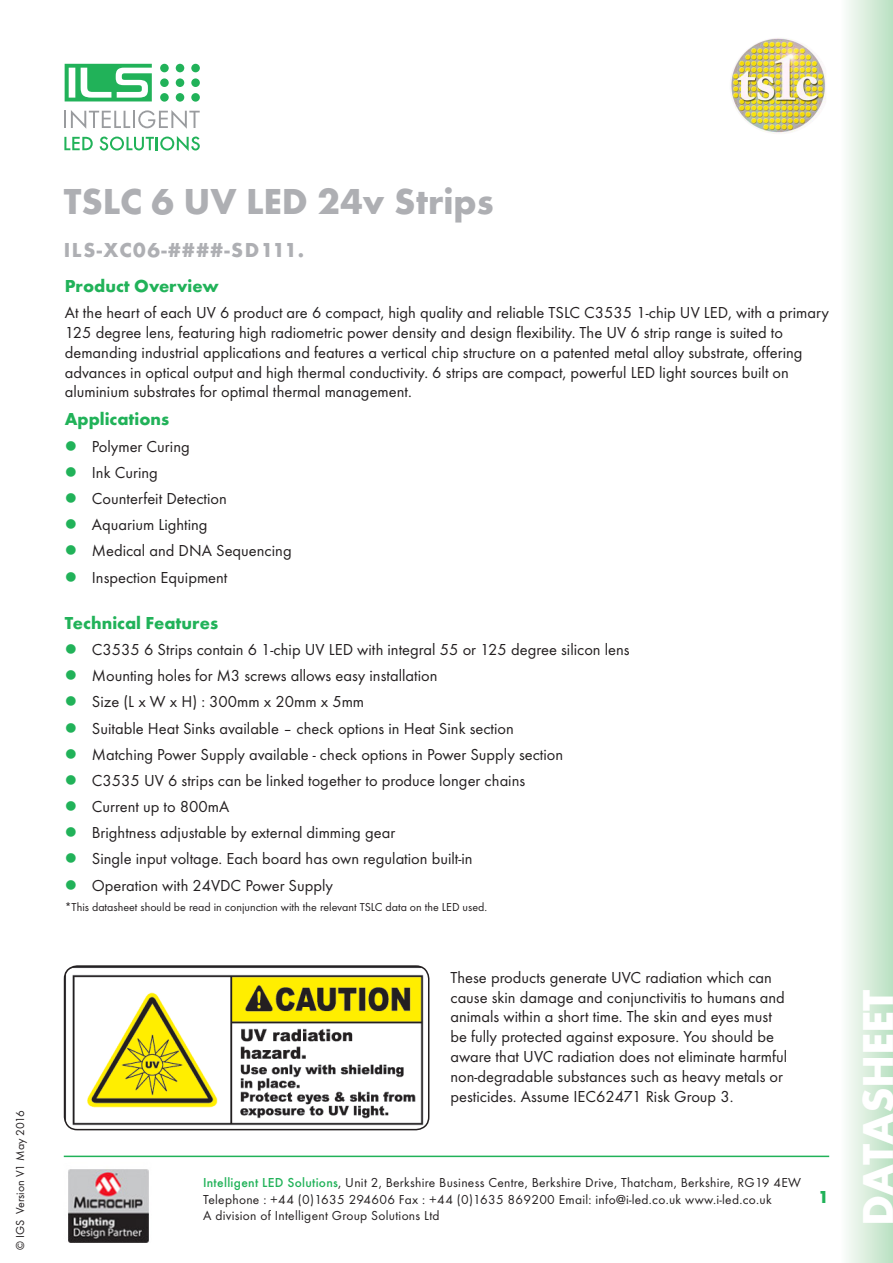
<style>
.page{position:relative;width:893px;height:1263px;background:#fff}
.page>*{position:absolute;margin:0;border:0;box-sizing:border-box;transform-origin:0 0}
.t1{font:700 45px "Futura T";color:#fff}
.t2{font:700 37.5px "Futura T";color:#aeafb3}
.t3{font:700 21px "Futura T";letter-spacing:.07em;color:#aeafb3}
.Bodytext{font:700 18px "Futura T";color:#21b259}
.Bodytext-2{font:16.5px/19.8px "Futura T";color:#231f20}
.t4{font:13.5px/16.2px "Futura T";letter-spacing:.02em;color:#231f20}
.footnotes{font:12px "Futura T";color:#231f20}
.s1{font-weight:500;color:#21b259}
</style>
<div class="page">
<svg style="left:64px;top:110px;width:136px;height:19px"></svg>
<div style="left:160px;top:64px;width:9px;height:8px;background:#21b259;border-radius:50%"></div>
<div style="left:176px;top:64px;width:8px;height:8px;background:#21b259;border-radius:50%"></div>
<div style="left:191px;top:64px;width:9px;height:8px;background:#21b259;border-radius:50%"></div>
<div style="left:160px;top:78px;width:9px;height:9px;background:#21b259;border-radius:50%"></div>
<div style="left:176px;top:78px;width:8px;height:9px;background:#21b259;border-radius:50%"></div>
<div style="left:191px;top:78px;width:9px;height:9px;background:#21b259;border-radius:50%"></div>
<div style="left:160px;top:93px;width:9px;height:9px;background:#21b259;border-radius:50%"></div>
<div style="left:176px;top:93px;width:8px;height:9px;background:#21b259;border-radius:50%"></div>
<div style="left:191px;top:93px;width:9px;height:9px;background:#21b259;border-radius:50%"></div>
<svg style="left:65px;top:64px;width:87px;height:37px"></svg>
<svg style="left:64px;top:137px;width:29px;height:13px"></svg>
<svg style="left:100px;top:136px;width:100px;height:15px"></svg>
<hr style="left:64px;top:1155px;width:765px;height:2px;background:#21b259">
<div style="left:840px;top:0;width:53px;height:1263px;background:linear-gradient(to right,#fdfdfc,#b9e0c1)"></div>
<img style="left:68px;top:1169px;width:81px;height:74px">
<img style="left:730px;top:38px;width:96px;height:96px">
<img style="left:65px;top:966px;width:364px;height:163px">
<div style="left:64px;top:965px;width:365px;height:165px;border:2px solid #231f20;border-radius:13px"></div>
<p class="footnotes" style="left:13px;top:1250px;width:142px;rotate:-90deg">© IGS Version V1 May 2016</p>
<p class="t2" style="left:64px;top:179px;width:431px">TSLC 6 UV LED 24v Strips</p>
<p class="t3" style="left:64px;top:238px;width:242px">ILS-XC06-####-SD111.</p>
<p class="Bodytext" style="left:65px;top:275px;width:155px">Product Overview</p>
<p class="Bodytext-2" style="left:65px;top:303px;width:766px">At the heart of each UV 6 product are 6 compact, high quality and reliable TSLC C3535 1-chip UV LED, with a primary 125 degree lens, featuring high radiometric power density and design flexibility. The UV 6 strip range is suited to demanding industrial applications and features a vertical chip structure on a patented metal alloy substrate, offering advances in optical output and high thermal conductivity. 6 strips are compact, powerful LED light sources built on aluminium substrates for optimal thermal management.</p>
<p class="Bodytext" style="left:65px;top:409px;width:106px">Applications</p>
<p class="Bodytext-2" style="left:92px;top:436px;width:99px">Polymer Curing</p>
<p class="Bodytext-2" style="left:92px;top:462px;width:68px">Ink Curing</p>
<p class="Bodytext-2" style="left:92px;top:488px;width:136px">Counterfeit Detection</p>
<p class="Bodytext-2" style="left:92px;top:515px;width:117px">Aquarium Lighting</p>
<p class="Bodytext-2" style="left:92px;top:541px;width:201px">Medical and DNA Sequencing</p>
<p class="Bodytext-2" style="left:92px;top:567px;width:137px">Inspection Equipment</p>
<p class="Bodytext" style="left:65px;top:612px;width:155px">Technical Features</p>
<p class="Bodytext-2" style="left:92px;top:639px;width:539px">C3535 6 Strips contain 6 1-chip UV LED with integral 55 or 125 degree silicon lens</p>
<p class="Bodytext-2" style="left:92px;top:666px;width:347px">Mounting holes for M3 screws allows easy installation</p>
<p class="Bodytext-2" style="left:92px;top:692px;width:274px">Size (L x W x H) : 300mm x 20mm x 5mm</p>
<p class="Bodytext-2" style="left:92px;top:718px;width:424px">Suitable Heat Sinks available – check options in Heat Sink section</p>
<p class="Bodytext-2" style="left:92px;top:744px;width:473px">Matching Power Supply available - check options in Power Supply section</p>
<p class="Bodytext-2" style="left:92px;top:770px;width:435px">C3535 UV 6 strips can be linked together to produce longer chains</p>
<p class="Bodytext-2" style="left:92px;top:797px;width:139px">Current up to 800mA</p>
<p class="Bodytext-2" style="left:92px;top:823px;width:305px">Brightness adjustable by external dimming gear</p>
<p class="Bodytext-2" style="left:92px;top:849px;width:382px">Single input voltage. Each board has own regulation built-in</p>
<p class="Bodytext-2" style="left:92px;top:875px;width:243px">Operation with 24VDC Power Supply</p>
<p class="footnotes" style="left:65px;top:900px;width:424px">*This datasheet should be read in conjunction with the relevant TSLC data on the LED used.</p>
<p class="Bodytext-2" style="left:450px;top:967px;width:338px">These products generate UVC radiation which can cause skin damage and conjunctivitis to humans and animals within a short time. The skin and eyes must be fully protected against exposure. You should be aware that UVC radiation does not eliminate harmful non-degradable substances such as heavy metals or pesticides. Assume IEC62471 Risk Group 3.</p>
<p class="t4" style="left:203px;top:1175px;width:599px"><span class="s1">Intelligent LED Solutions</span>, Unit 2, Berkshire Business Centre, Berkshire Drive, Thatcham, Berkshire, RG19 4EW<br>Telephone : +44 (0)1635 294606 Fax : +44 (0)1635 869200 Email: info@i-led.co.uk www.i-led.co.uk<br>A division of Intelligent Group Solutions Ltd</p>
<p class="Bodytext" style="left:818px;top:1186px;width:12px">1</p>
<h1 class="t1" style="left:851px;top:1226px;width:238px;rotate:-90deg">DATASHEET</h1>
</div>
